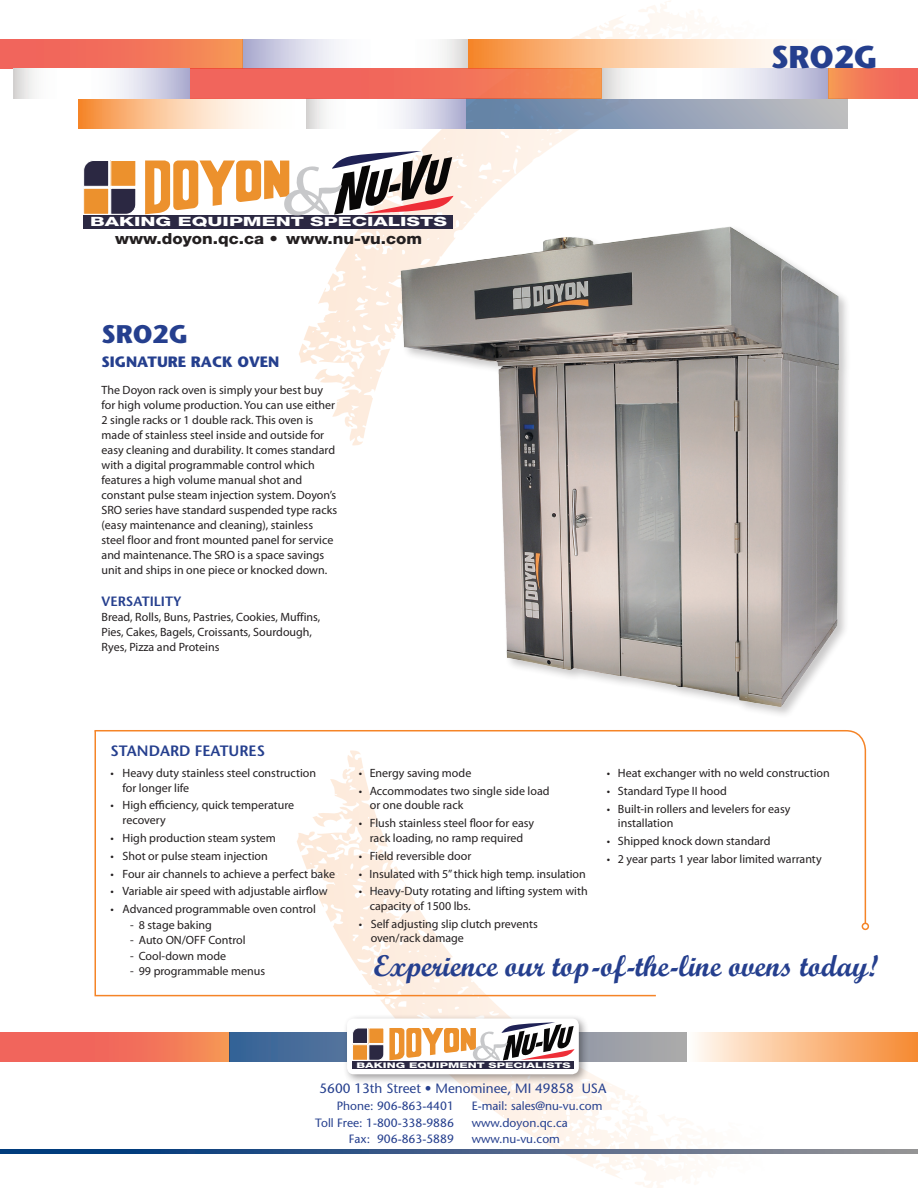
<style>
.page{position:relative;width:918px;height:1188px;background:#fff}
.page>*{position:absolute;margin:0;border:0;box-sizing:border-box;transform-origin:0 0}
.TOP_DESCRIPTIVE_COPY{font:700 31.5px "Stone Sans";color:#253f8e}
.TOP_DESCRIPTIVE_COPY-2{font:30px "Script MT Bold";color:#253f8e}
.TOP_DESCRIPTIVE_COPY-3{font:700 25.5px "Stone Sans";color:#253f8e}
.t1{font:800 15.3px "Helvetica Neue";color:#231f20;scale:1.1 1}
.TOP_DESCRIPTIVE_COPY-4{font:700 15px "Stone Sans";color:#253f8e}
.TOP_DESCRIPTIVE_COPY-5{font:600 15px "Stone Sans";color:#253f8e}
.t2{font:13.5px "Stone Sans";color:#253f8e}
.TOP_DESCRIPTIVE_COPY-6{font:600 13.5px "Stone Sans";color:#253f8e}
.t3{font:800 12.75px "Helvetica Neue";color:#fff;scale:1.59 1}
.Paragraph_Style_1{font:12px/14.4px "Myriad Pro";color:#231f20}
.TOP_DESCRIPTIVE_COPY-7{font:12px/15px "Myriad Pro";color:#231f20}
.t4{font:12px "Stone Sans";color:#253f8e}
.t5{font:800 7.65px "Helvetica Neue";color:#fff;scale:1.59 1}
</style>
<div class="page">
<svg style="left:257px;top:1px;width:548px;height:355px"></svg>
<svg style="left:300px;top:128px;width:345px;height:318px"></svg>
<svg style="left:467px;top:39px;width:411px;height:30px"></svg>
<svg style="left:242px;top:39px;width:225px;height:30px"></svg>
<div style="left:0;top:39px;width:242px;height:30px;background:linear-gradient(to right,#f05b5d,#f58f56)"></div>
<div style="left:466px;top:99px;width:382px;height:29px;background:linear-gradient(to right,#5d7ea6,#c1bfc3)"></div>
<svg style="left:79px;top:99px;width:227px;height:29px"></svg>
<svg style="left:306px;top:99px;width:160px;height:29px"></svg>
<svg style="left:601px;top:69px;width:228px;height:30px"></svg>
<div style="left:829px;top:69px;width:89px;height:30px;background:linear-gradient(to right,#f69255,#f05c5d)"></div>
<svg style="left:190px;top:69px;width:411px;height:30px;background:#f16f59"></svg>
<svg style="left:14px;top:69px;width:176px;height:30px"></svg>
<svg style="left:491px;top:1107px;width:188px;height:81px"></svg>
<svg style="left:380px;top:997px;width:261px;height:111px"></svg>
<svg style="left:83px;top:160px;width:53px;height:55px"></svg>
<div style="left:111px;top:161px;width:25px;height:25px;background:#ec912d"></div>
<div style="left:111px;top:160px;width:25px;height:27px;border:1px solid #fff"></div>
<div style="left:84px;top:188px;width:25px;height:26px;background:#ec912d"></div>
<div style="left:83px;top:188px;width:26px;height:26px;border:1px solid #fff"></div>
<div style="left:84px;top:216px;width:369px;height:13px;background:#2b2842"></div>
<svg style="left:145px;top:151px;width:308px;height:65px"></svg>
<img style="left:394px;top:217px;width:453px;height:494px">
<svg style="left:94px;top:925px;width:562px;height:72px"></svg>
<svg style="left:94px;top:730px;width:773px;height:195px"></svg>
<div style="left:862px;top:923px;width:7px;height:7px;border:2px solid #f58427;border-radius:50%"></div>
<svg style="left:0;top:1032px;width:230px;height:30px;background:#f1715a"></svg>
<div style="left:686px;top:1032px;width:232px;height:30px;background:linear-gradient(to right,#fffbf5,#f6872e)"></div>
<svg style="left:230px;top:1032px;width:456px;height:30px;background:#6e84a0"></svg>
<svg style="left:0;top:1149px;width:918px;height:5px;background:#456188"></svg>
<div style="left:342px;top:1014px;width:248px;height:71px;background:#231f20;opacity:.45"></div>
<div style="left:347px;top:1019px;width:232px;height:55px;background:#fff;border-radius:7px"></div>
<div style="left:353px;top:1061px;width:221px;height:8px;background:#2b2842"></div>
<svg style="left:352px;top:1022px;width:222px;height:40px"></svg>
<p class="t3" style="left:90px;top:214px;width:226px">BAKING EQUIPMENT SPECIALISTS</p>
<p class="t1" style="left:115px;top:230px;width:280px">www.doyon.qc.ca • www.nu-vu.com</p>
<p class="TOP_DESCRIPTIVE_COPY-3" style="left:102px;top:318px;width:88px">SRO2G</p>
<p class="TOP_DESCRIPTIVE_COPY-4" style="left:102px;top:352px;width:179px">SIGNATURE RACK OVEN</p>
<p class="TOP_DESCRIPTIVE_COPY-7" style="left:102px;top:382px;width:237px">The Doyon rack oven is simply your best buy for high volume production. You can use either 2 single racks or 1 double rack. This oven is made of stainless steel inside and outside for easy cleaning and durability. It comes standard with a digital programmable control which features a high volume manual shot and constant pulse steam injection system. Doyon’s SRO series have standard suspended type racks (easy maintenance and cleaning), stainless steel floor and front mounted panel for service and maintenance. The SRO is a space savings unit and ships in one piece or knocked down.</p>
<p class="TOP_DESCRIPTIVE_COPY-6" style="left:102px;top:593px;width:82px">VERSATILITY</p>
<p class="TOP_DESCRIPTIVE_COPY-7" style="left:102px;top:609px;width:220px">Bread, Rolls, Buns, Pastries, Cookies, Muffins,<br>Pies, Cakes, Bagels, Croissants, Sourdough,<br>Ryes, Pizza and Proteins</p>
<p class="TOP_DESCRIPTIVE_COPY-5" style="left:111px;top:742px;width:156px">STANDARD FEATURES</p>
<p class="TOP_DESCRIPTIVE_COPY" style="left:771px;top:37px;width:108px">SRO2G</p>
<p class="Paragraph_Style_1" style="left:123px;top:766px;width:195px;text-indent:-12px">• Heavy duty stainless steel construction for longer life</p>
<p class="Paragraph_Style_1" style="left:123px;top:798px;width:173px;text-indent:-12px">• High efficiency, quick temperature recovery</p>
<p class="Paragraph_Style_1" style="left:111px;top:830px;width:167px">• High production steam system</p>
<p class="Paragraph_Style_1" style="left:111px;top:848px;width:159px">• Shot or pulse steam injection</p>
<p class="Paragraph_Style_1" style="left:111px;top:866px;width:226px">• Four air channels to achieve a perfect bake</p>
<p class="Paragraph_Style_1" style="left:111px;top:884px;width:218px">• Variable air speed with adjustable airflow</p>
<p class="Paragraph_Style_1" style="left:111px;top:902px;width:207px">• Advanced programmable oven control</p>
<p class="Paragraph_Style_1" style="left:130px;top:917px;width:83px">- 8 stage baking</p>
<p class="Paragraph_Style_1" style="left:130px;top:933px;width:117px">- Auto ON/OFF Control</p>
<p class="Paragraph_Style_1" style="left:130px;top:948px;width:98px">- Cool-down mode</p>
<p class="Paragraph_Style_1" style="left:130px;top:964px;width:137px">- 99 programmable menus</p>
<p class="Paragraph_Style_1" style="left:359px;top:766px;width:114px">• Energy saving mode</p>
<p class="Paragraph_Style_1" style="left:370px;top:784px;width:181px;text-indent:-11px">• Accommodates two single side load or one double rack</p>
<p class="Paragraph_Style_1" style="left:359px;top:816px;width:177px;text-align:center">• Flush stainless steel floor for easy rack loading, no ramp required</p>
<p class="Paragraph_Style_1" style="left:359px;top:848px;width:114px">• Field reversible door</p>
<p class="Paragraph_Style_1" style="left:359px;top:866px;width:228px">• Insulated with 5”thick high temp. insulation</p>
<p class="Paragraph_Style_1" style="left:370px;top:884px;width:219px;text-indent:-11px">• Heavy-Duty rotating and lifting system with capacity of 1500 lbs.</p>
<p class="Paragraph_Style_1" style="left:371px;top:916px;width:169px;text-indent:-12px">• Self adjusting slip clutch prevents oven/rack damage</p>
<p class="Paragraph_Style_1" style="left:607px;top:766px;width:224px">• Heat exchanger with no weld construction</p>
<p class="Paragraph_Style_1" style="left:607px;top:784px;width:121px">• Standard Type II hood</p>
<p class="Paragraph_Style_1" style="left:618px;top:802px;width:174px;text-indent:-11px">• Built-in rollers and levelers for easy installation</p>
<p class="Paragraph_Style_1" style="left:607px;top:834px;width:165px">• Shipped knock down standard</p>
<p class="Paragraph_Style_1" style="left:607px;top:852px;width:216px">• 2 year parts 1 year labor limited warranty</p>
<p class="TOP_DESCRIPTIVE_COPY-2" style="left:373px;top:948px;width:506px">Experience our top-of-the-line ovens today!</p>
<p class="t5" style="left:356px;top:1060px;width:136px">BAKING EQUIPMENT SPECIALISTS</p>
<p class="t4" style="left:337px;top:1099px;width:119px">Phone: 906-863-4401</p>
<p class="t4" style="left:315px;top:1115px;width:140px">Toll Free: 1-800-338-9886</p>
<p class="t4" style="left:349px;top:1132px;width:107px">Fax: 906-863-5889</p>
<p class="t2" style="left:320px;top:1080px;width:288px">5600 13th Street • Menominee, MI 49858 USA</p>
<p class="t4" style="left:472px;top:1099px;width:132px">E-mail: sales@nu-vu.com</p>
<p class="t4" style="left:472px;top:1115px;width:98px">www.doyon.qc.ca</p>
<p class="t4" style="left:472px;top:1132px;width:90px">www.nu-vu.com</p>
</div>
